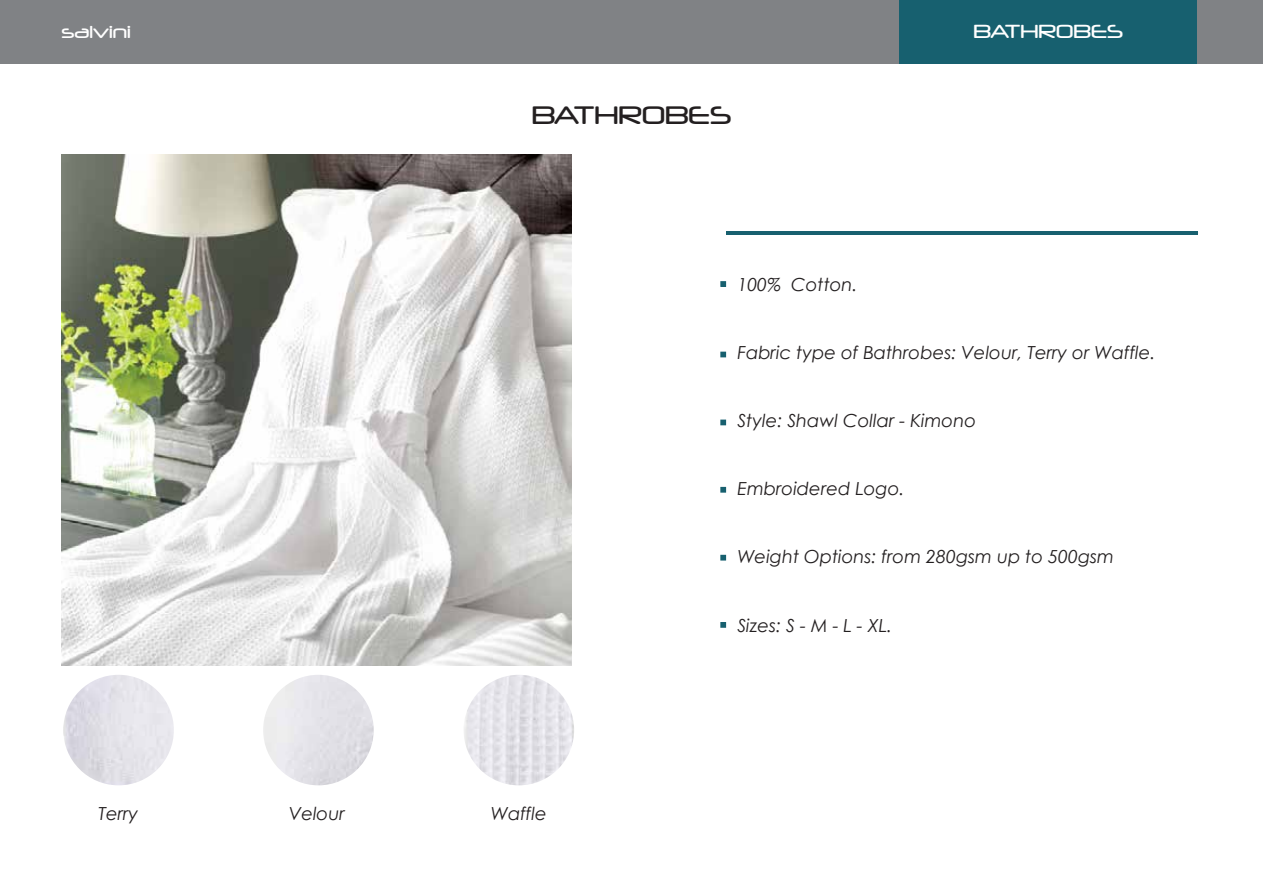
<style>
.page{position:relative;width:1263px;height:893px;background:#fff}
.page>*{position:absolute;margin:0;border:0;box-sizing:border-box;transform-origin:0 0}
.t1{font:24px "Neuropol";color:#231f20}
.t2{font:italic 18px "Century Gothic";color:#231f20}
.t3{font:18px "Neuropol";color:#fff}
.t4{font:16.5px "Neuropol";color:#fff}
</style>
<div class="page">
<div style="left:0;top:0;width:1263px;height:64px;background:#808285"></div>
<div style="left:899px;top:0;width:298px;height:64px;background:#17606f"></div>
<img style="left:63px;top:675px;width:111px;height:110px;border-radius:55px">
<img style="left:263px;top:675px;width:111px;height:110px;border-radius:55px">
<img style="left:464px;top:675px;width:110px;height:110px;border-radius:55px">
<img style="left:62px;top:155px;width:510px;height:510px">
<svg style="left:720px;top:281px;width:6px;height:6px"></svg>
<svg style="left:720px;top:352px;width:6px;height:5px"></svg>
<svg style="left:720px;top:420px;width:6px;height:5px"></svg>
<svg style="left:720px;top:487px;width:6px;height:6px"></svg>
<svg style="left:720px;top:555px;width:6px;height:6px"></svg>
<hr style="left:726px;top:231px;width:472px;height:3px;background:#17606f">
<svg style="left:720px;top:622px;width:6px;height:6px"></svg>
<p class="t4" style="left:62px;top:21px;width:71px">salvini</p>
<h1 class="t1" style="left:532px;top:100px;width:201px">BATHROBES</h1>
<p class="t2" style="left:737px;top:272px;width:122px">100% Cotton.</p>
<p class="t3" style="left:973px;top:20px;width:151px">BATHROBES</p>
<p class="t2" style="left:737px;top:340px;width:420px">Fabric type of Bathrobes: Velour, Terry or Waffle.</p>
<p class="t2" style="left:737px;top:408px;width:240px">Style: Shawl Collar - Kimono</p>
<p class="t2" style="left:737px;top:476px;width:169px">Embroidered Logo.</p>
<p class="t2" style="left:737px;top:544px;width:378px">Weight Options: from 280gsm up to 500gsm</p>
<p class="t2" style="left:737px;top:612px;width:156px">Sizes: S - M - L - XL.</p>
<p class="t2" style="left:98px;top:801px;width:41px">Terry</p>
<p class="t2" style="left:289px;top:801px;width:58px">Velour</p>
<p class="t2" style="left:491px;top:801px;width:58px">Waffle</p>
</div>
